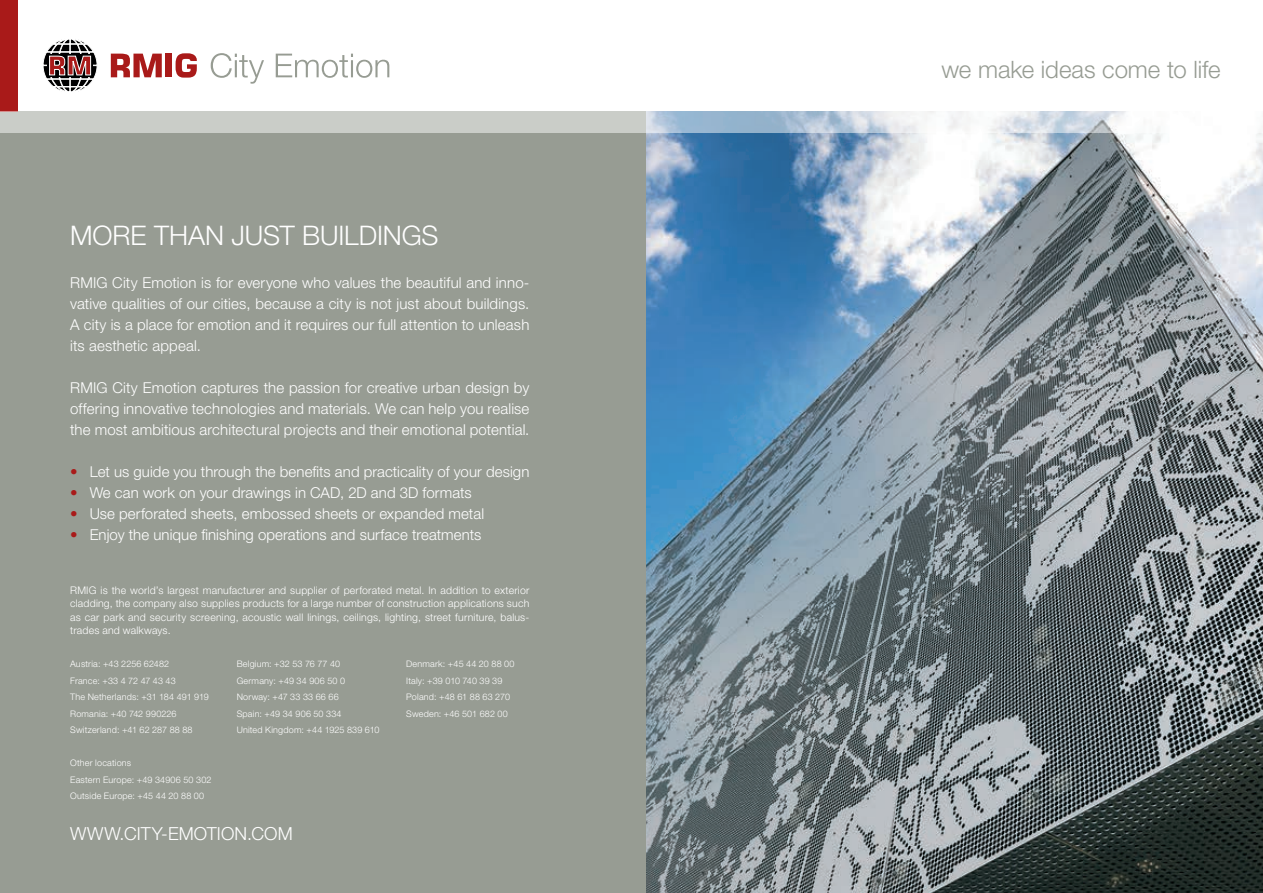
<style>
.page{position:relative;width:1263px;height:893px;background:#fff}
.page>*{position:absolute;margin:0;border:0;box-sizing:border-box;transform-origin:0 0}
.t1{font:300 27px "Helvetica Neue LT Std";letter-spacing:-.005em;color:#fff}
.t2{font:300 24px "Helvetica Neue LT Std";color:#979c93}
.t3{font:300 18px "Helvetica Neue LT Std";letter-spacing:.01em;color:#fff}
.t4{font:300 15px/21px "Helvetica Neue LT Std";letter-spacing:.005em;color:#fff;text-align:justify}
.t5{font:300 10.5px/13.5px "Helvetica Neue LT Std";letter-spacing:.015em;color:#fff;text-align:justify}
.t6{font:300 9px/16.5px "Helvetica Neue LT Std";letter-spacing:.025em;color:#fff}
.s1{color:#a91a19}
</style>
<div class="page">
<div style="left:0;top:112px;width:1263px;height:781px;background:#979c93"></div>
<div style="left:0;top:0;width:17px;height:112px;background:#a91a19"></div>
<svg style="left:111px;top:54px;width:51px;height:23px"></svg>
<div style="left:166px;top:54px;width:6px;height:23px;background:#a91a19"></div>
<svg style="left:176px;top:53px;width:21px;height:25px"></svg>
<svg style="left:43px;top:39px;width:54px;height:53px"></svg>
<svg style="left:211px;top:53px;width:53px;height:31px"></svg>
<svg style="left:276px;top:54px;width:113px;height:24px"></svg>
<img style="left:646px;top:133px;width:617px;height:760px">
<svg style="left:0;top:112px;width:1263px;height:21px;background:#ced5d7"></svg>
<h1 class="t1" style="left:70px;top:219px;width:370px">MORE THAN JUST BUILDINGS</h1>
<p class="t4" style="left:70px;top:272px;width:461px">RMIG City Emotion is for everyone who values the beautiful and inno&shy;vative qualities of our cities, because a city is not just about buildings.<br>A city is a place for emotion and it requires our full attention to unleash its aesthetic appeal.</p>
<p class="t4" style="left:70px;top:377px;width:461px">RMIG City Emotion captures the passion for creative urban design by offering innovative technologies and materials. We can help you realise the most ambitious architectural projects and their emotional potential.</p>
<p class="t4" style="left:70px;top:461px;width:461px"><span class="s1">•</span> Let us guide you through the benefits and practicality of your design</p>
<p class="t4" style="left:70px;top:482px;width:403px"><span class="s1">•</span> We can work on your drawings in CAD, 2D and 3D formats</p>
<p class="t4" style="left:70px;top:503px;width:415px"><span class="s1">•</span> Use perforated sheets, embossed sheets or expanded metal</p>
<p class="t4" style="left:70px;top:524px;width:413px"><span class="s1">•</span> Enjoy the unique finishing operations and surface treatments</p>
<p class="t5" style="left:70px;top:583px;width:461px">RMIG is the world’s largest manufacturer and supplier of perforated metal. In addition to exterior cladding, the company also supplies products for a large number of construction applications such as car park and security screening, acoustic wall linings, ceilings, lighting, street furniture, balus&shy;trades and walkways.</p>
<p class="t6" style="left:70px;top:655px;width:100px">Austria: +43 2256 62482</p>
<p class="t6" style="left:237px;top:655px;width:105px">Belgium: +32 53 76 77 40</p>
<p class="t6" style="left:406px;top:655px;width:110px">Denmark: +45 44 20 88 00</p>
<p class="t6" style="left:70px;top:672px;width:107px">France: +33 4 72 47 43 43</p>
<p class="t6" style="left:237px;top:672px;width:110px">Germany: +49 34 906 50 0</p>
<p class="t6" style="left:406px;top:672px;width:98px">Italy: +39 010 740 39 39</p>
<p class="t6" style="left:70px;top:688px;width:140px">The Netherlands: +31 184 491 919</p>
<p class="t6" style="left:237px;top:688px;width:103px">Norway: +47 33 33 66 66</p>
<p class="t6" style="left:406px;top:688px;width:105px">Poland: +48 61 88 63 270</p>
<p class="t6" style="left:70px;top:705px;width:108px">Romania: +40 742 990226</p>
<p class="t6" style="left:237px;top:705px;width:106px">Spain: +49 34 906 50 334</p>
<p class="t6" style="left:406px;top:705px;width:103px">Sweden: +46 501 682 00</p>
<p class="t6" style="left:70px;top:721px;width:124px">Switzerland: +41 62 287 88 88</p>
<p class="t6" style="left:237px;top:721px;width:144px">United Kingdom: +44 1925 839 610</p>
<p class="t6" style="left:70px;top:754px;width:143px">Other locations<br>Eastern Europe: +49 34906 50 302<br>Outside Europe: +45 44 20 88 00</p>
<p class="t3" style="left:70px;top:823px;width:224px">WWW.CITY-EMOTION.COM</p>
<h2 class="t2" style="left:941px;top:55px;width:280px">we make ideas come to life</h2>
</div>
